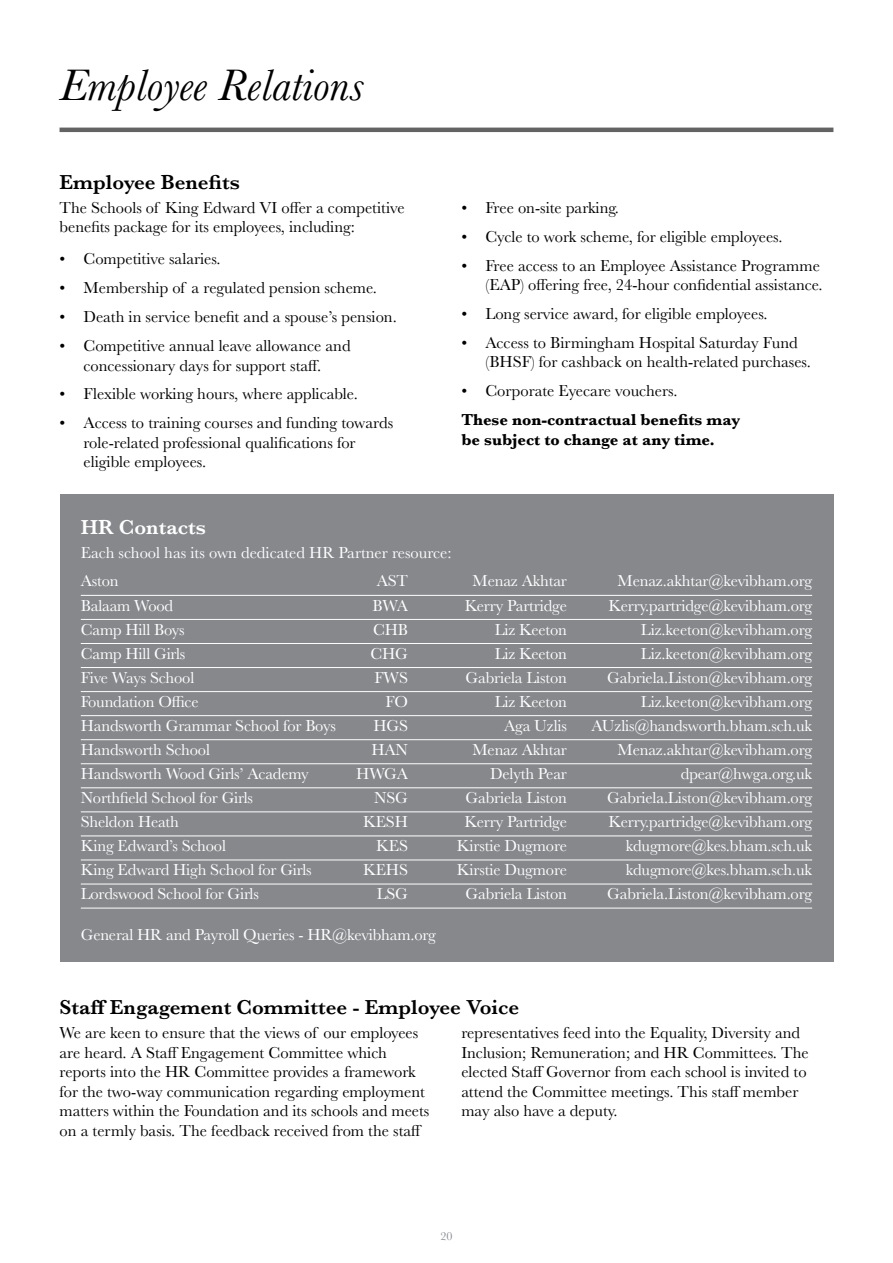
<style>
.page{position:relative;width:893px;height:1263px;background:#fff}
.page>*{position:absolute;margin:0;border:0;box-sizing:border-box;transform-origin:0 0}
.t1{font:italic 45.75px "Baskerville";color:#000}
.t2{font:600 21px "Baskerville";color:#000}
.t3{font:600 21px "Baskerville";color:#fff}
.t4{font:16.5px/19.5px "Baskerville";color:#000}
.t5{font:16.5px/28.3px "Baskerville";letter-spacing:-.01em;color:#fff}
.t6{font:700 16.5px/19.5px "Baskerville";color:#000}
.t7{font:12px "Baskerville";color:#86888c}
</style>
<div class="page">
<hr style="left:60px;top:128px;width:773px;height:4px;background:#646363">
<div style="left:60px;top:494px;width:773px;height:467px;background:#86888c"></div>
<hr style="left:81px;top:595px;width:731px;height:1px;background:#fff">
<hr style="left:81px;top:619px;width:731px;height:1px;background:#fff">
<hr style="left:81px;top:643px;width:731px;height:1px;background:#fff">
<hr style="left:81px;top:667px;width:731px;height:1px;background:#fff">
<hr style="left:81px;top:691px;width:731px;height:1px;background:#fff">
<hr style="left:81px;top:715px;width:731px;height:1px;background:#fff">
<hr style="left:81px;top:739px;width:731px;height:1px;background:#fff">
<hr style="left:81px;top:763px;width:731px;height:1px;background:#fff">
<hr style="left:81px;top:787px;width:731px;height:1px;background:#fff">
<hr style="left:81px;top:811px;width:731px;height:1px;background:#fff">
<hr style="left:81px;top:835px;width:731px;height:1px;background:#fff">
<hr style="left:81px;top:859px;width:731px;height:1px;background:#fff">
<hr style="left:81px;top:884px;width:731px;height:1px;background:#fff">
<hr style="left:81px;top:908px;width:731px;height:1px;background:#fff">
<h1 class="t1" style="left:60px;top:55px;width:306px">Employee Relations</h1>
<p class="t2" style="left:60px;top:167px;width:182px">Employee Benefits</p>
<p class="t4" style="left:60px;top:198px;width:347px">The Schools of King Edward VI offer a competitive benefits package for its employees, including:</p>
<p class="t4" style="left:60px;top:250px;width:163px">• Competitive salaries.</p>
<p class="t4" style="left:60px;top:278px;width:319px">• Membership of a regulated pension scheme.</p>
<p class="t4" style="left:60px;top:307px;width:339px">• Death in service benefit and a spouse’s pension.</p>
<p class="t4" style="left:60px;top:336px;width:293px;text-align:center">• Competitive annual leave allowance and concessionary days for support staff.</p>
<p class="t4" style="left:60px;top:385px;width:300px">• Flexible working hours, where applicable.</p>
<p class="t4" style="left:84px;top:413px;width:311px;text-indent:-24px">• Access to training courses and funding towards role-related professional qualifications for eligible employees.</p>
<p class="t4" style="left:461px;top:198px;width:159px">• Free on-site parking.</p>
<p class="t4" style="left:461px;top:227px;width:323px">• Cycle to work scheme, for eligible employees.</p>
<p class="t4" style="left:461px;top:256px;width:363px;text-align:right">• Free access to an Employee Assistance Programme (EAP) offering free, 24-hour confidential assistance.</p>
<p class="t4" style="left:461px;top:304px;width:308px">• Long service award, for eligible employees.</p>
<p class="t4" style="left:485px;top:333px;width:327px;text-indent:-24px">• Access to Birmingham Hospital Saturday Fund (BHSF) for cashback on health-related purchases.</p>
<p class="t4" style="left:461px;top:381px;width:218px">• Corporate Eyecare vouchers.</p>
<p class="t6" style="left:461px;top:410px;width:280px">These non-contractual benefits may be subject to change at any time.</p>
<p class="t3" style="left:81px;top:513px;width:126px">HR Contacts</p>
<p class="t5" style="left:81px;top:539px;width:372px">Each school has its own dedicated HR Partner resource:<br>Aston</p>
<p class="t5" style="left:377px;top:567px;width:33px">AST</p>
<p class="t5" style="left:473px;top:567px;width:96px">Menaz Akhtar</p>
<p class="t5" style="left:618px;top:567px;width:196px">Menaz.akhtar@kevibham.org</p>
<p class="t5" style="left:81px;top:591px;width:94px">Balaam Wood</p>
<p class="t5" style="left:373px;top:591px;width:37px">BWA</p>
<p class="t5" style="left:465px;top:591px;width:104px">Kerry Partridge</p>
<p class="t5" style="left:609px;top:591px;width:205px">Kerry.partridge@kevibham.org</p>
<p class="t5" style="left:81px;top:615px;width:105px">Camp Hill Boys</p>
<p class="t5" style="left:373px;top:615px;width:36px">CHB</p>
<p class="t5" style="left:495px;top:615px;width:74px">Liz Keeton</p>
<p class="t5" style="left:641px;top:615px;width:173px">Liz.keeton@kevibham.org</p>
<p class="t5" style="left:81px;top:639px;width:106px">Camp Hill Girls</p>
<p class="t5" style="left:370px;top:639px;width:39px">CHG</p>
<p class="t5" style="left:495px;top:639px;width:74px">Liz Keeton</p>
<p class="t5" style="left:641px;top:639px;width:173px">Liz.keeton@kevibham.org</p>
<p class="t5" style="left:81px;top:663px;width:115px">Five Ways School</p>
<p class="t5" style="left:375px;top:663px;width:35px">FWS</p>
<p class="t5" style="left:466px;top:663px;width:103px">Gabriela Liston</p>
<p class="t5" style="left:607px;top:663px;width:206px">Gabriela.Liston@kevibham.org</p>
<p class="t5" style="left:81px;top:687px;width:119px">Foundation Office</p>
<p class="t5" style="left:385px;top:687px;width:24px">FO</p>
<p class="t5" style="left:495px;top:687px;width:74px">Liz Keeton</p>
<p class="t5" style="left:641px;top:687px;width:173px">Liz.keeton@kevibham.org</p>
<p class="t5" style="left:81px;top:711px;width:257px">Handsworth Grammar School for Boys</p>
<p class="t5" style="left:373px;top:711px;width:36px">HGS</p>
<p class="t5" style="left:504px;top:711px;width:64px">Aga Uzlis</p>
<p class="t5" style="left:592px;top:711px;width:222px">AUzlis@handsworth.bham.sch.uk</p>
<p class="t5" style="left:81px;top:736px;width:131px">Handsworth School</p>
<p class="t5" style="left:371px;top:736px;width:38px">HAN</p>
<p class="t5" style="left:472px;top:736px;width:96px">Menaz Akhtar</p>
<p class="t5" style="left:617px;top:736px;width:196px">Menaz.akhtar@kevibham.org</p>
<p class="t5" style="left:81px;top:760px;width:229px">Handsworth Wood Girls’ Academy</p>
<p class="t5" style="left:356px;top:760px;width:53px">HWGA</p>
<p class="t5" style="left:490px;top:760px;width:78px">Delyth Pear</p>
<p class="t5" style="left:681px;top:760px;width:133px">dpear@hwga.org.uk</p>
<p class="t5" style="left:81px;top:784px;width:174px">Northfield School for Girls</p>
<p class="t5" style="left:374px;top:784px;width:35px">NSG</p>
<p class="t5" style="left:466px;top:784px;width:103px">Gabriela Liston</p>
<p class="t5" style="left:607px;top:784px;width:206px">Gabriela.Liston@kevibham.org</p>
<p class="t5" style="left:81px;top:808px;width:100px">Sheldon Heath</p>
<p class="t5" style="left:363px;top:808px;width:46px">KESH</p>
<p class="t5" style="left:465px;top:808px;width:104px">Kerry Partridge</p>
<p class="t5" style="left:609px;top:808px;width:205px">Kerry.partridge@kevibham.org</p>
<p class="t5" style="left:81px;top:832px;width:147px">King Edward’s School</p>
<p class="t5" style="left:376px;top:832px;width:33px">KES</p>
<p class="t5" style="left:457px;top:832px;width:112px">Kirstie Dugmore</p>
<p class="t5" style="left:626px;top:832px;width:188px">kdugmore@kes.bham.sch.uk</p>
<p class="t5" style="left:81px;top:856px;width:232px">King Edward High School for Girls</p>
<p class="t5" style="left:363px;top:856px;width:46px">KEHS</p>
<p class="t5" style="left:457px;top:856px;width:112px">Kirstie Dugmore</p>
<p class="t5" style="left:626px;top:856px;width:188px">kdugmore@kes.bham.sch.uk</p>
<p class="t5" style="left:81px;top:880px;width:180px">Lordswood School for Girls</p>
<p class="t5" style="left:377px;top:880px;width:33px">LSG</p>
<p class="t5" style="left:466px;top:880px;width:103px">Gabriela Liston</p>
<p class="t5" style="left:607px;top:880px;width:206px">Gabriela.Liston@kevibham.org</p>
<p class="t5" style="left:81px;top:921px;width:357px">General HR and Payroll Queries - HR@kevibham.org</p>
<p class="t2" style="left:60px;top:993px;width:461px">Staff Engagement Committee - Employee Voice</p>
<p class="t4" style="left:60px;top:1023px;width:371px">We are keen to ensure that the views of our employees are heard. A Staff Engagement Committee which reports into the HR Committee provides a framework for the two-way communication regarding employment matters within the Foundation and its schools and meets on a termly basis. The feedback received from the staff</p>
<p class="t4" style="left:461px;top:1023px;width:349px">representatives feed into the Equality, Diversity and Inclusion; Remuneration; and HR Committees. The elected Staff Governor from each school is invited to attend the Committee meetings. This staff member may also have a deputy.</p>
<p class="t7" style="left:440px;top:1229px;width:13px">20</p>
</div>
